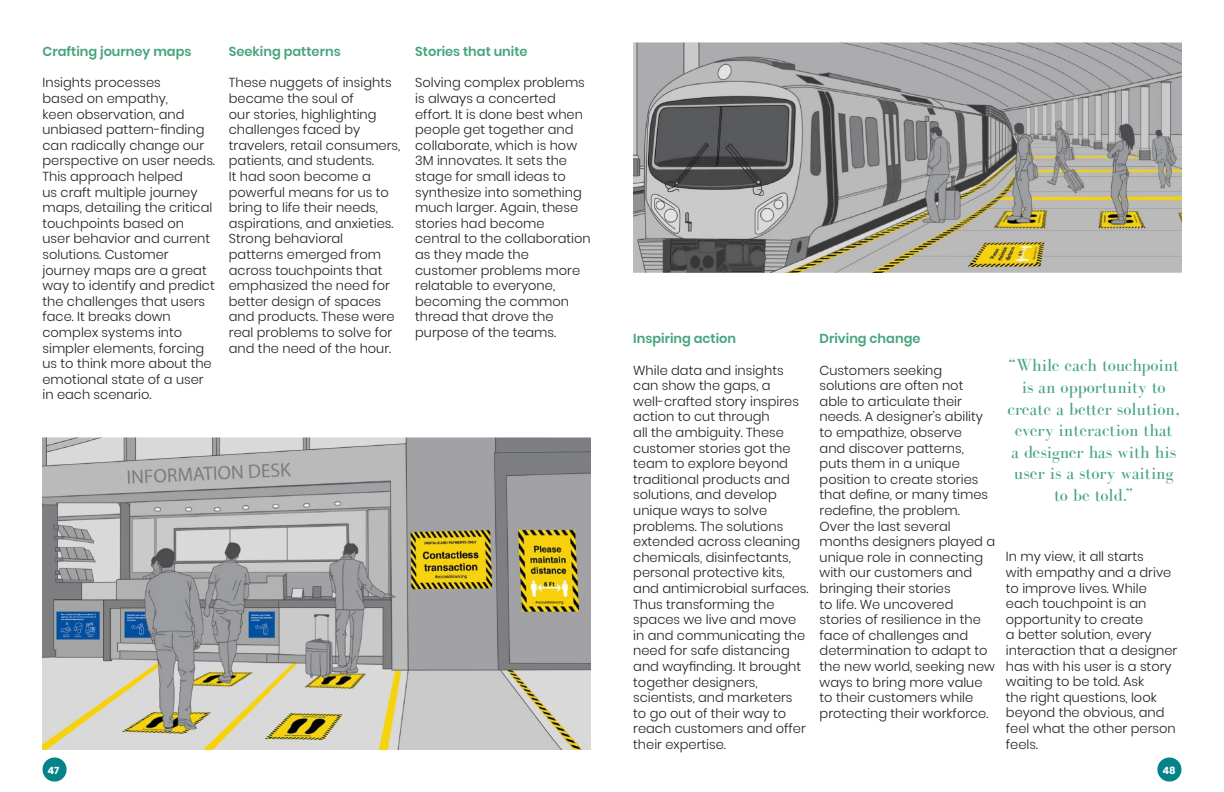
<style>
.page{position:relative;width:1224px;height:792px;background:#fff}
.page>*{position:absolute;margin:0;border:0;box-sizing:border-box;transform-origin:0 0}
.t1{font:18px/21.6px "Bodoni FLF";color:#46a57d;text-align:center}
.t2{font:300 13px/15.6px "Poppins";color:#231f20}
.t3{font:600 13px "Poppins";color:#46a57d}
.t4{font:700 10px "Poppins";color:#fff}
</style>
<div class="page">
<img style="left:43px;top:438px;width:548px;height:311px">
<img style="left:633px;top:43px;width:548px;height:229px">
<div style="left:43px;top:757px;width:24px;height:25px;background:#068389;border-radius:50%"></div>
<div style="left:1157px;top:757px;width:24px;height:25px;background:#068389;border-radius:50%"></div>
<p class="t3" style="left:43px;top:44px;width:151px">Crafting journey maps</p>
<p class="t2" style="left:43px;top:75px;width:174px">Insights processes<br>based on empathy,<br>keen observation, and unbiased pattern-finding can radically change our perspective on user needs.<br>This approach helped<br>us craft multiple journey maps, detailing the critical touchpoints based on<br>user behavior and current solutions. Customer journey maps are a great way to identify and predict the challenges that users face. It breaks down complex systems into simpler elements, forcing us to think more about the emotional state of a user in each scenario.</p>
<p class="t3" style="left:229px;top:44px;width:113px">Seeking patterns</p>
<p class="t2" style="left:229px;top:75px;width:173px">These nuggets of insights became the soul of<br>our stories, highlighting challenges faced by travelers, retail consumers, patients, and students.<br>It had soon become a powerful means for us to bring to life their needs, aspirations, and anxieties.<br>Strong behavioral patterns emerged from across touchpoints that emphasized the need for better design of spaces and products. These were real problems to solve for and the need of the hour.</p>
<p class="t3" style="left:415px;top:44px;width:114px">Stories that unite</p>
<p class="t2" style="left:415px;top:75px;width:177px">Solving complex problems is always a concerted effort. It is done best when people get together and collaborate, which is how<br>3M innovates. It sets the stage for small ideas to synthesize into something much larger. Again, these stories had become central to the collaboration as they made the customer problems more relatable to everyone, becoming the common thread that drove the purpose of the teams.</p>
<p class="t3" style="left:633px;top:331px;width:105px">Inspiring action</p>
<p class="t2" style="left:633px;top:362px;width:177px">While data and insights can show the gaps, a well-crafted story inspires action to cut through<br>all the ambiguity. These customer stories got the team to explore beyond traditional products and solutions, and develop unique ways to solve problems. The solutions extended across cleaning chemicals, disinfectants, personal protective kits, and antimicrobial surfaces.<br>Thus transforming the spaces we live and move in and communicating the need for safe distancing and wayfinding. It brought together designers, scientists, and marketers to go out of their way to reach customers and offer their expertise.</p>
<p class="t3" style="left:820px;top:331px;width:102px">Driving change</p>
<p class="t2" style="left:820px;top:362px;width:177px">Customers seeking solutions are often not able to articulate their needs. A designer’s ability to empathize, observe<br>and discover patterns, puts them in a unique position to create stories that define, or many times redefine, the problem.<br>Over the last several months designers played a unique role in connecting with our customers and bringing their stories<br>to life. We uncovered stories of resilience in the face of challenges and determination to adapt to the new world, seeking new ways to bring more value to their customers while protecting their workforce.</p>
<h1 class="t1" style="left:1008px;top:355px;width:174px">“While each touchpoint is an opportunity to create a better solution, every interaction that<br>a designer has with his user is a story waiting to be told.”</h1>
<p class="t2" style="left:1006px;top:549px;width:173px">In my view, it all starts<br>with empathy and a drive to improve lives. While each touchpoint is an opportunity to create<br>a better solution, every interaction that a designer has with his user is a story waiting to be told. Ask<br>the right questions, look beyond the obvious, and feel what the other person feels.</p>
<p class="t4" style="left:47px;top:764px;width:13px">47</p>
<p class="t4" style="left:1162px;top:764px;width:15px">48</p>
</div>
